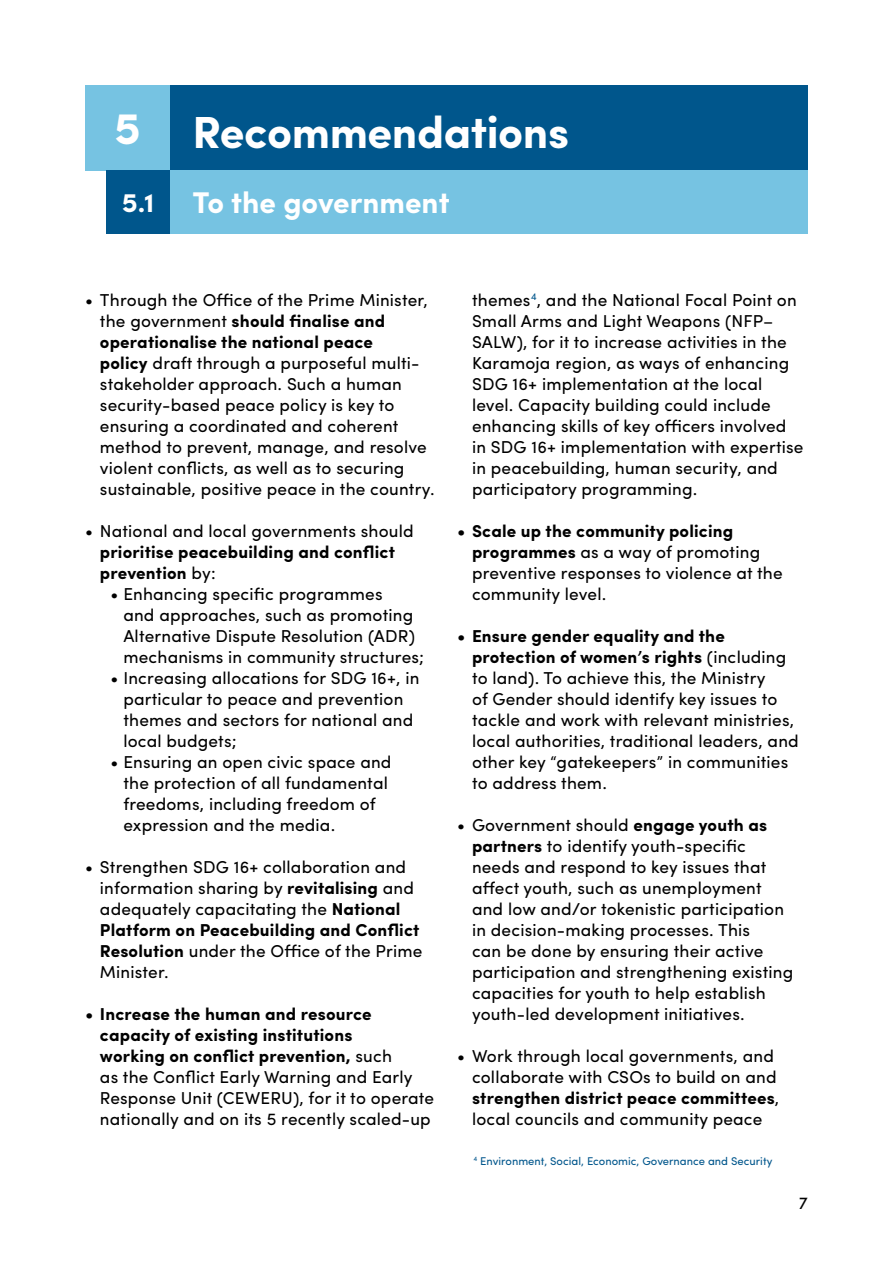
<style>
.page{position:relative;width:893px;height:1263px;background:#fff}
.page>*{position:absolute;margin:0;border:0;box-sizing:border-box;transform-origin:0 0}
.t1{font:700 45px "Sofia Pro";letter-spacing:-.01em;color:#fff}
.t2{font:700 30px "Sofia Pro";color:#fff}
.t3{font:700 27px "Sofia Pro";color:#fff}
.t4{font:17.25px/21px "Sofia Pro";letter-spacing:.01em;color:#000}
.t5{font:700 17.25px/21px "Sofia Pro";letter-spacing:.01em;color:#000}
.t6{font:11.25px "Sofia Pro";color:#00568c}
.s1{font-weight:700}
.s2{font-weight:400}
</style>
<div class="page">
<div style="left:85px;top:85px;width:85px;height:85px;background:#76c3e2"></div>
<div style="left:170px;top:85px;width:638px;height:85px;background:#00568c"></div>
<div style="left:170px;top:170px;width:638px;height:64px;background:#76c3e2"></div>
<div style="left:106px;top:170px;width:64px;height:64px;background:#00568c"></div>
<h1 class="t1" style="left:114px;top:97px;width:456px">5 Recommendations</h1>
<h3 class="t3" style="left:122px;top:182px;width:34px">5.1</h3>
<h2 class="t2" style="left:193px;top:180px;width:259px">To the government</h2>
<p class="t4" style="left:100px;top:288px;width:336px;text-indent:-15px">• Through the Office of the Prime Minister, the government <span class="s1">should finalise and operationalise the national peace<br>policy</span> draft through a purposeful multi&shy;stakeholder approach. Such a human security-based peace policy is key to ensuring a coordinated and coherent method to prevent, manage, and resolve violent conflicts, as well as to securing sustainable, positive peace in the country.</p>
<p class="t4" style="left:85px;top:519px;width:330px">• National and local governments should</p>
<p class="t5" style="left:100px;top:540px;width:297px">prioritise peacebuilding and conflict prevention <span class="s2">by:</span></p>
<p class="t4" style="left:123px;top:582px;width:302px;text-indent:-13px">• Enhancing specific programmes<br>and approaches, such as promoting Alternative Dispute Resolution (ADR) mechanisms in community structures;</p>
<p class="t4" style="left:123px;top:666px;width:298px;text-indent:-13px">• Increasing allocations for SDG 16+, in particular to peace and prevention themes and sectors for national and local budgets;</p>
<p class="t4" style="left:123px;top:750px;width:270px;text-indent:-13px">• Ensuring an open civic space and the protection of all fundamental freedoms, including freedom of expression and the media.</p>
<p class="t4" style="left:100px;top:855px;width:324px;text-indent:-15px">• Strengthen SDG 16+ collaboration and information sharing by <span class="s1">revitalising</span> and adequately capacitating the <span class="s1">National Platform on Peacebuilding and Conflict Resolution</span> under the Office of the Prime Minister.</p>
<p class="t4" style="left:100px;top:1002px;width:336px;text-indent:-15px"><span class="s1">• Increase the human and resource capacity of existing institutions<br>working on conflict prevention,</span> such<br>as the Conflict Early Warning and Early Response Unit (CEWERU), for it to operate nationally and on its 5 recently scaled-up</p>
<p class="t4" style="left:472px;top:288px;width:333px">themes<sup>4</sup>, and the National Focal Point on Small Arms and Light Weapons (NFP– SALW), for it to increase activities in the Karamoja region, as ways of enhancing SDG 16+ implementation at the local level. Capacity building could include enhancing skills of key officers involved in SDG 16+ implementation with expertise in peacebuilding, human security, and participatory programming.</p>
<p class="t4" style="left:472px;top:519px;width:312px;text-indent:-15px"><span class="s1">• Scale up the community policing programmes</span> as a way of promoting preventive responses to violence at the community level.</p>
<p class="t4" style="left:472px;top:624px;width:328px;text-indent:-15px"><span class="s1">• Ensure gender equality and the protection of women’s rights</span> (including to land). To achieve this, the Ministry<br>of Gender should identify key issues to tackle and work with relevant ministries, local authorities, traditional leaders, and other key “gatekeepers” in communities to address them.</p>
<p class="t4" style="left:472px;top:813px;width:323px;text-indent:-15px">• Government should <span class="s1">engage youth as partners</span> to identify youth-specific needs and respond to key issues that affect youth, such as unemployment and low and/or tokenistic participation in decision-making processes. This<br>can be done by ensuring their active participation and strengthening existing capacities for youth to help establish youth-led development initiatives.</p>
<p class="t4" style="left:472px;top:1044px;width:309px;text-indent:-15px">• Work through local governments, and collaborate with CSOs to build on and <span class="s1">strengthen district peace committees</span>, local councils and community peace</p>
<p class="t6" style="left:473px;top:1153px;width:300px"><sup>4</sup> Environment, Social, Economic, Governance and Security</p>
<p class="t4" style="left:799px;top:1191px;width:11px">7</p>
</div>
